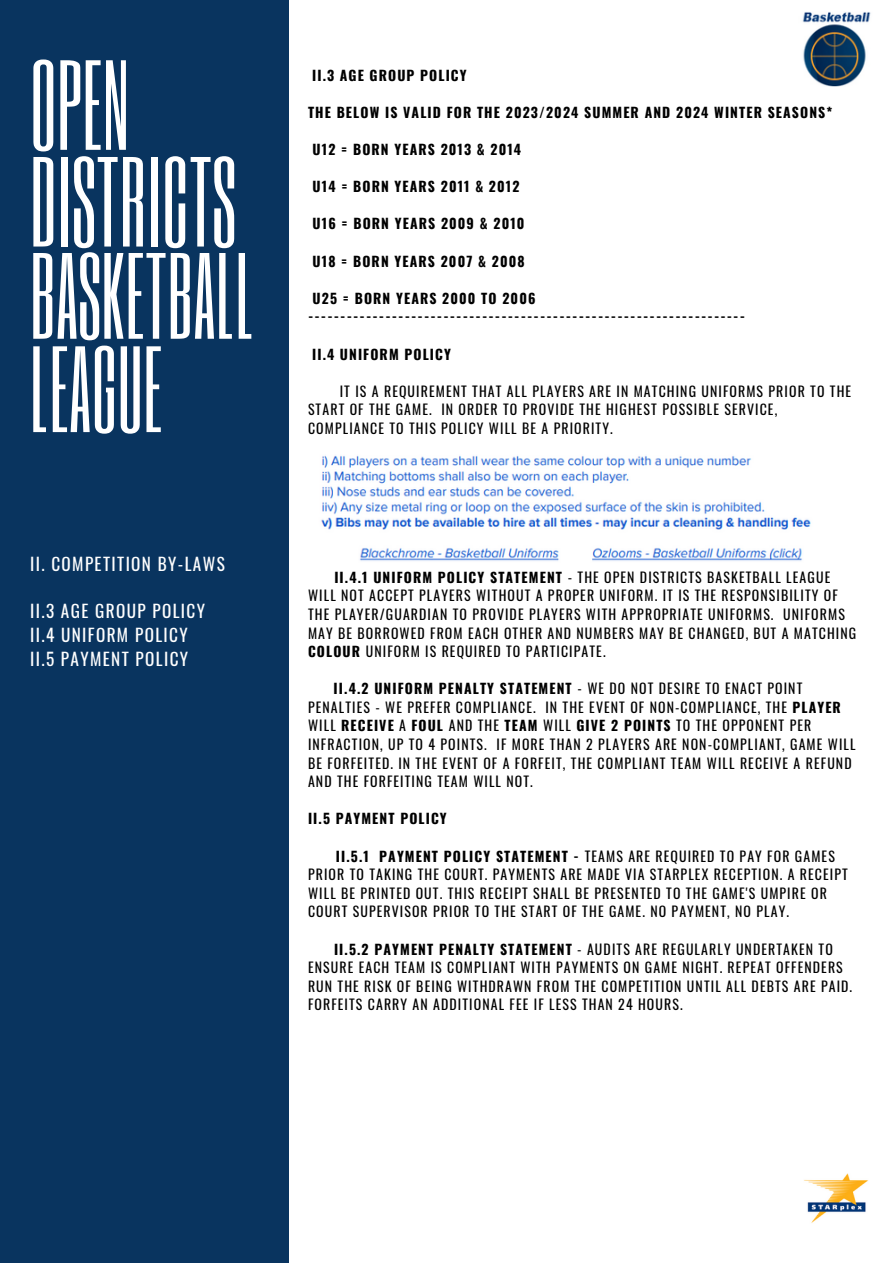
<style>
.page{position:relative;width:893px;height:1264px;background:#fff}
.page>*{position:absolute;margin:0;border:0;box-sizing:border-box;transform-origin:0 0}
.t1{font:106.05px/96.6px "Six Caps";letter-spacing:.005em;color:#fff}
.t2{font:101.55px/93.3px "Six Caps";letter-spacing:.005em;color:#fff}
.t3{font:17.25px "Oswald";letter-spacing:.08em;color:#fff}
.t4{font:13.8px/18.6px "Oswald";letter-spacing:.08em;color:#000}
.t5{font:700 13.8px "Oswald";letter-spacing:.08em;color:#000}
.s1{font-weight:700}
</style>
<div class="page">
<div style="left:0;top:0;width:289px;height:1262px;background:#09345f"></div>
<img style="left:804px;top:1173px;width:64px;height:50px">
<img style="left:802px;top:12px;width:69px;height:75px">
<img style="left:321px;top:455px;width:490px;height:106px">
<p class="t1" style="left:30px;top:54px;width:207px">OPEN<br>DISTRICTS</p>
<p class="t2" style="left:30px;top:247px;width:226px">BASKETBALL<br>LEAGUE</p>
<p class="t3" style="left:30px;top:550px;width:196px">II. COMPETITION BY-LAWS</p>
<p class="t3" style="left:30px;top:598px;width:176px">II.3 AGE GROUP POLICY</p>
<p class="t3" style="left:30px;top:621px;width:159px">II.4 UNIFORM POLICY</p>
<p class="t3" style="left:30px;top:645px;width:160px">II.5 PAYMENT POLICY</p>
<p class="t5" style="left:312px;top:64px;width:156px">II.3 AGE GROUP POLICY</p>
<p class="t5" style="left:308px;top:101px;width:526px">THE BELOW IS VALID FOR THE 2023/2024 SUMMER AND 2024 WINTER SEASONS*</p>
<p class="t5" style="left:312px;top:139px;width:210px">U12 = BORN YEARS 2013 &amp; 2014</p>
<p class="t5" style="left:312px;top:176px;width:208px">U14 = BORN YEARS 2011 &amp; 2012</p>
<p class="t5" style="left:312px;top:213px;width:213px">U16 = BORN YEARS 2009 &amp; 2010</p>
<p class="t5" style="left:312px;top:250px;width:213px">U18 = BORN YEARS 2007 &amp; 2008</p>
<p class="t5" style="left:312px;top:287px;width:224px">U25 = BORN YEARS 2000 TO 2006</p>
<p class="t5" style="left:308px;top:306px;width:438px">--------------------------------------------------------------------</p>
<p class="t5" style="left:312px;top:343px;width:140px">II.4 UNIFORM POLICY</p>
<p class="t4" style="left:308px;top:381px;width:544px;text-indent:32px">IT IS A REQUIREMENT THAT ALL PLAYERS ARE IN MATCHING UNIFORMS PRIOR TO THE<br>START OF THE GAME. IN ORDER TO PROVIDE THE HIGHEST POSSIBLE SERVICE,<br>COMPLIANCE TO THIS POLICY WILL BE A PRIORITY.</p>
<p class="t4" style="left:308px;top:567px;width:549px;text-indent:26px"><span class="s1">II.4.1 UNIFORM POLICY STATEMENT</span> - THE OPEN DISTRICTS BASKETBALL LEAGUE WILL NOT ACCEPT PLAYERS WITHOUT A PROPER UNIFORM. IT IS THE RESPONSIBILITY OF THE PLAYER/GUARDIAN TO PROVIDE PLAYERS WITH APPROPRIATE UNIFORMS. UNIFORMS MAY BE BORROWED FROM EACH OTHER AND NUMBERS MAY BE CHANGED, BUT A MATCHING <span class="s1">COLOUR</span> UNIFORM IS REQUIRED TO PARTICIPATE.</p>
<p class="t4" style="left:308px;top:678px;width:549px;text-indent:26px"><span class="s1">II.4.2 UNIFORM PENALTY STATEMENT</span> - WE DO NOT DESIRE TO ENACT POINT PENALTIES - WE PREFER COMPLIANCE. IN THE EVENT OF NON-COMPLIANCE, THE <span class="s1">PLAYER </span>WILL <span class="s1">RECEIVE</span> A <span class="s1">FOUL</span> AND THE <span class="s1">TEAM</span> WILL <span class="s1">GIVE 2 POINTS</span> TO THE OPPONENT PER INFRACTION, UP TO 4 POINTS. IF MORE THAN 2 PLAYERS ARE NON-COMPLIANT, GAME WILL BE FORFEITED. IN THE EVENT OF A FORFEIT, THE COMPLIANT TEAM WILL RECEIVE A REFUND AND THE FORFEITING TEAM WILL NOT.</p>
<p class="t5" style="left:308px;top:808px;width:140px">II.5 PAYMENT POLICY</p>
<p class="t4" style="left:308px;top:846px;width:541px;text-indent:28px"><span class="s1">II.5.1 PAYMENT POLICY STATEMENT -</span> TEAMS ARE REQUIRED TO PAY FOR GAMES PRIOR TO TAKING THE COURT. PAYMENTS ARE MADE VIA STARPLEX RECEPTION. A RECEIPT WILL BE PRINTED OUT. THIS RECEIPT SHALL BE PRESENTED TO THE GAME'S UMPIRE OR COURT SUPERVISOR PRIOR TO THE START OF THE GAME. NO PAYMENT, NO PLAY.</p>
<p class="t4" style="left:308px;top:939px;width:545px;text-indent:26px"><span class="s1">II.5.2 PAYMENT PENALTY STATEMENT</span> - AUDITS ARE REGULARLY UNDERTAKEN TO ENSURE EACH TEAM IS COMPLIANT WITH PAYMENTS ON GAME NIGHT. REPEAT OFFENDERS RUN THE RISK OF BEING WITHDRAWN FROM THE COMPETITION UNTIL ALL DEBTS ARE PAID.<br>FORFEITS CARRY AN ADDITIONAL FEE IF LESS THAN 24 HOURS.</p>
</div>
